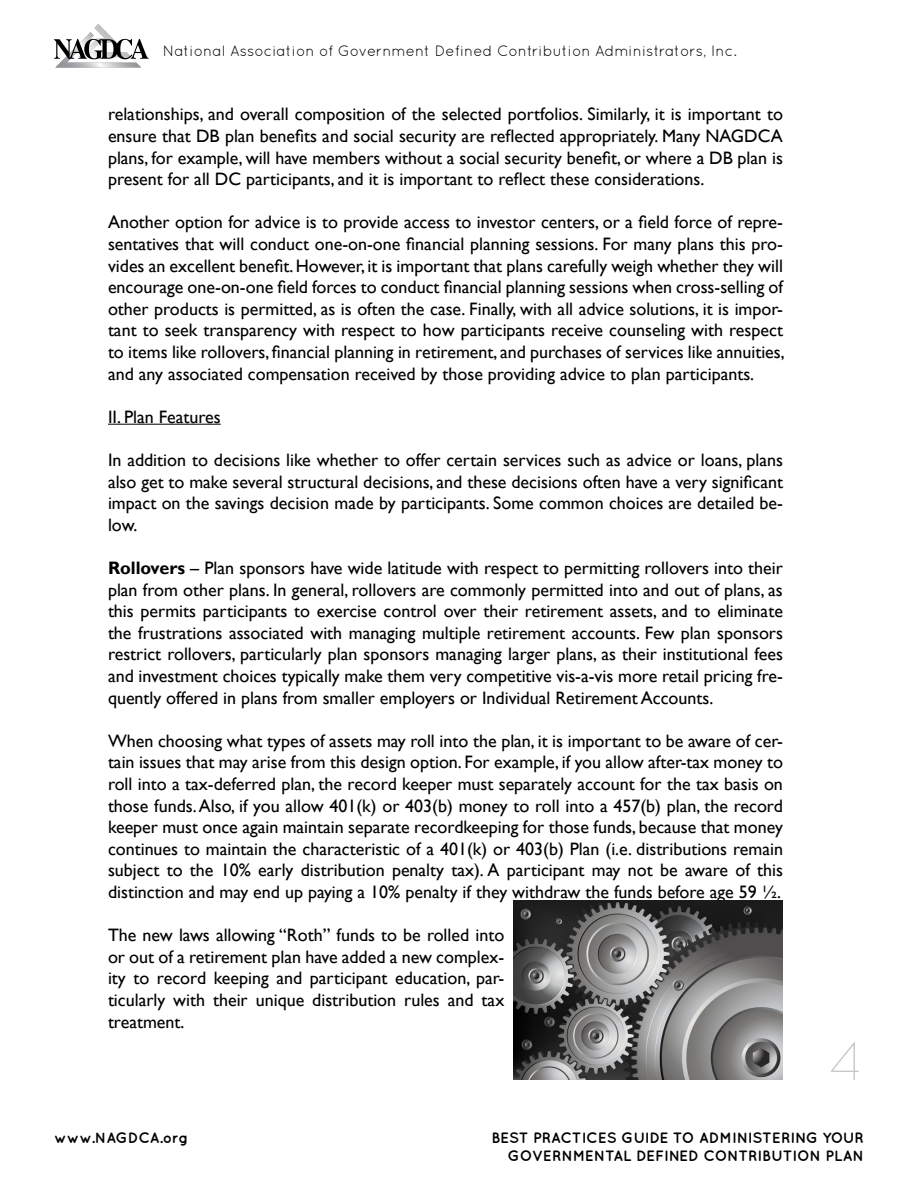
<style>
.page{position:relative;width:918px;height:1188px;background:#fff}
.page>*{position:absolute;margin:0;border:0;box-sizing:border-box;transform-origin:0 0}
.t1{font:300 54px "Quicksand";color:#c7c8ca}
.t2{font:18px/21.6px "Gill Sans";color:#000;text-align:justify}
.t3{font:700 15px/18px "Quicksand";color:#000;text-align:right}
.t4{font:15px "Quicksand";color:#000}
.s1{font-weight:700}
</style>
<div class="page">
<svg style="left:54px;top:24px;width:95px;height:44px"></svg>
<hr style="left:108px;top:424px;width:113px;height:1px;background:#000">
<img style="left:513px;top:901px;width:270px;height:179px">
<p class="t4" style="left:163px;top:42px;width:576px">National Association of Government Defined Contribution Administrators, Inc.</p>
<p class="t2" style="left:108px;top:104px;width:676px">relationships, and overall composition of the selected portfolios. Similarly, it is important to ensure that DB plan benefits and social security are reflected appropriately. Many NAGDCA plans, for example, will have members without a social security benefit, or where a DB plan is present for all DC participants, and it is important to reflect these considerations.</p>
<p class="t2" style="left:108px;top:212px;width:678px">Another option for advice is to provide access to investor centers, or a field force of repre&shy;sentatives that will conduct one-on-one financial planning sessions. For many plans this pro&shy;vides an excellent benefit. However, it is important that plans carefully weigh whether they will encourage one-on-one field forces to conduct financial planning sessions when cross-selling of other products is permitted, as is often the case. Finally, with all advice solutions, it is impor&shy;tant to seek transparency with respect to how participants receive counseling with respect to items like rollovers, financial planning in retirement, and purchases of services like annuities, and any associated compensation received by those providing advice to plan participants.</p>
<p class="t2" style="left:108px;top:406px;width:114px">II. Plan Features</p>
<p class="t2" style="left:108px;top:450px;width:677px">In addition to decisions like whether to offer certain services such as advice or loans, plans also get to make several structural decisions, and these decisions often have a very significant impact on the savings decision made by participants. Some common choices are detailed be&shy;low.</p>
<p class="t2" style="left:108px;top:558px;width:677px"><span class="s1">Rollovers</span> – Plan sponsors have wide latitude with respect to permitting rollovers into their plan from other plans. In general, rollovers are commonly permitted into and out of plans, as this permits participants to exercise control over their retirement assets, and to eliminate the frustrations associated with managing multiple retirement accounts. Few plan sponsors restrict rollovers, particularly plan sponsors managing larger plans, as their institutional fees and investment choices typically make them very competitive vis-a-vis more retail pricing fre&shy;quently offered in plans from smaller employers or Individual Retirement Accounts.</p>
<p class="t2" style="left:108px;top:730px;width:677px">When choosing what types of assets may roll into the plan, it is important to be aware of cer&shy;tain issues that may arise from this design option. For example, if you allow after-tax money to roll into a tax-deferred plan, the record keeper must separately account for the tax basis on those funds. Also, if you allow 401(k) or 403(b) money to roll into a 457(b) plan, the record keeper must once again maintain separate recordkeeping for those funds, because that money continues to maintain the characteristic of a 401(k) or 403(b) Plan (i.e. distributions remain subject to the 10% early distribution penalty tax). A participant may not be aware of this distinction and may end up paying a 10% penalty if they withdraw the funds before age 59 ½.</p>
<p class="t2" style="left:108px;top:925px;width:398px">The new laws allowing “Roth” funds to be rolled into or out of a retirement plan have added a new complex&shy;ity to record keeping and participant education, par&shy;ticularly with their unique distribution rules and tax treatment.</p>
<h1 class="t1" style="left:828px;top:1030px;width:37px">4</h1>
<p class="t3" style="left:54px;top:1128px;width:136px">www.NAGDCA.org</p>
<p class="t3" style="left:491px;top:1128px;width:374px">BEST PRACTICES GUIDE TO ADMINISTERING YOUR<br>GOVERNMENTAL DEFINED CONTRIBUTION PLAN</p>
</div>
